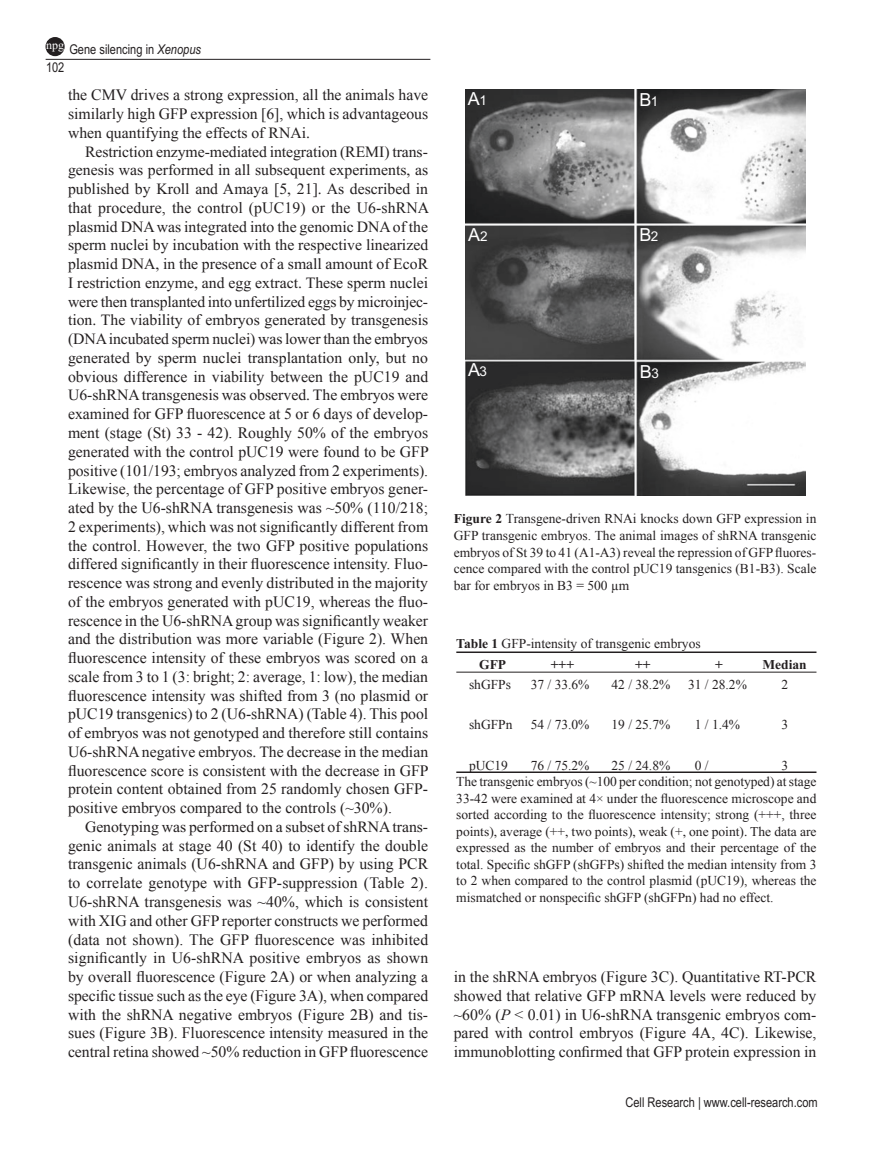
<style>
.page{position:relative;width:893px;height:1170px;background:#fff}
.page>*{position:absolute;margin:0;border:0;box-sizing:border-box;transform-origin:0 0}
.t1{font:18px "Arial";color:#fff}
.t2{font:15.75px/18.8px "Times New Roman PSMT2";color:#231f20;text-align:justify}
.t3{font:15.75px/18.8px "Times New Roman";color:#231f20;text-align:justify}
.t4{font:13.5px/16.5px "Times New Roman PSMT2";color:#231f20;text-align:justify}
.t5{font:13.5px/16.5px "Times New Roman";color:#231f20}
.t6{font:13.5px "Arial Narrow";color:#231f20}
.t7{font:700 13.5px "Times New Roman";color:#231f20}
.t8{font:12px "Times New Roman";color:#fff}
.s1{font-style:italic}
.s2{font-family:"Times New Roman"}
.s3{font-size:13.5px}
.s4{font-family:"Times New Roman";font-weight:700}
.s5{font-family:"Times New Roman";font-style:italic}
</style>
<div class="page">
<hr style="left:46px;top:59px;width:384px;height:1px;background:#231f20">
<div style="left:46px;top:38px;width:18px;height:17px;background:#231f20;border-radius:50%"></div>
<div style="left:46px;top:37px;width:19px;height:19px;border:2px solid #231f20;border-radius:50%"></div>
<hr style="left:456px;top:651px;width:360px;height:2px;background:#231f20">
<hr style="left:456px;top:671px;width:360px;height:1px;background:#231f20">
<hr style="left:456px;top:771px;width:360px;height:2px;background:#231f20">
<img style="left:465px;top:89px;width:340px;height:406px">
<p class="t8" style="left:46px;top:37px;width:19px">npg</p>
<p class="t6" style="left:69px;top:40px;width:133px">Gene silencing in <span class="s1">Xenopus</span></p>
<p class="t6" style="left:46px;top:57px;width:20px">102</p>
<p class="t2" style="left:68px;top:85px;width:362px">the CMV drives a strong expression, all the animals have similarly high GFP expression [6], which is advantageous</p>
<p class="t3" style="left:68px;top:123px;width:244px">when quantifying the effects of RNAi.</p>
<p class="t3" style="left:85px;top:142px;width:345px">Restriction enzyme-mediated integration (REMI) trans-</p>
<p class="t3" style="left:68px;top:160px;width:362px">genesis was performed in all subsequent experiments, as</p>
<p class="t3" style="left:68px;top:179px;width:362px">published by Kroll and Amaya [5, 21]. As described in</p>
<p class="t2" style="left:68px;top:198px;width:363px">that procedure, the control (pUC19) or the U6-shRNA</p>
<p class="t3" style="left:68px;top:217px;width:362px">plasmid DNA was integrated into the genomic DNA of the sperm nuclei by incubation with the respective linearized plasmid DNA, in the presence of a small amount of EcoR I restriction enzyme, and egg extract. These sperm nuclei were then transplanted into unfertilized eggs by microinjec&shy;tion. The viability of embryos generated by transgenesis (DNA incubated sperm nuclei) was lower than the embryos generated by sperm nuclei transplantation only, but no</p>
<p class="t2" style="left:68px;top:367px;width:362px">obvious difference in viability between the pUC19 and</p>
<p class="t3" style="left:68px;top:385px;width:362px">U6-shRNA transgenesis was observed. The embryos were</p>
<p class="t2" style="left:68px;top:404px;width:362px">examined for GFP fluorescence at 5 or 6 days of develop&shy;ment (stage (St) 33 - 42). Roughly 50% of the embryos generated with the control pUC19 were found to be GFP positive (101/193; embryos analyzed from 2 experiments).<br>Likewise, the percentage of GFP positive embryos gener&shy;ated by the U6-shRNA transgenesis was ~50% (110/218; 2 experiments), which was not significantly different from the control. However, the two GFP positive populations differed significantly in their fluorescence intensity. Fluo<span class="s2">-</span></p>
<p class="t3" style="left:68px;top:573px;width:362px">rescence was strong and evenly distributed in the majority</p>
<p class="t2" style="left:68px;top:592px;width:362px">of the embryos generated with pUC19, whereas the fluo&shy;rescence in the U6-shRNA group was significantly weaker and the distribution was more variable (Figure 2). When fluorescence intensity of these embryos was scored on a scale from 3 to 1 (3: bright; 2: average, 1: low), the median fluorescence intensity was shifted from 3 (no plasmid or pUC19 transgenics) to 2 (U6-shRNA) (Table 4). This pool</p>
<p class="t3" style="left:68px;top:723px;width:362px">of embryos was not genotyped and therefore still contains<br>U6-shRNA negative embryos. The decrease in the median</p>
<p class="t2" style="left:68px;top:760px;width:362px">fluorescence score is consistent with the decrease in GFP protein content obtained from 25 randomly chosen GFP&shy;positive embryos compared to the controls (~30%).</p>
<p class="t3" style="left:85px;top:817px;width:345px">Genotyping was performed on a subset of shRNA trans-</p>
<p class="t2" style="left:68px;top:835px;width:362px">genic animals at stage 40 (St 40) to identify the double transgenic animals (U6-shRNA and GFP) by using PCR to correlate genotype with GFP-suppression (Table 2).<br>U6-shRNA transgenesis was ~40%, which is consistent with XIG and other GFP reporter constructs we performed (data not shown). The GFP fluorescence was inhibited significantly in U6-shRNA positive embryos as shown by overall fluorescence (Figure 2A) or when analyzing a specific tissue such as the eye (Figure 3A), when compared with the shRNA negative embryos (Figure 2B) and tis&shy;sues (Figure 3B). Fluorescence intensity measured in the central retina showed ~50% reduction in GFP fluorescence</p>
<p class="t1" style="left:468px;top:87px;width:21px">A<span class="s3">1</span></p>
<p class="t1" style="left:639px;top:87px;width:21px">B<span class="s3">1</span></p>
<p class="t1" style="left:468px;top:223px;width:21px">A<span class="s3">2</span></p>
<p class="t1" style="left:639px;top:223px;width:21px">B<span class="s3">2</span></p>
<p class="t1" style="left:468px;top:357px;width:21px">A<span class="s3">3</span></p>
<p class="t1" style="left:640px;top:359px;width:21px">B<span class="s3">3</span></p>
<p class="t4" style="left:454px;top:510px;width:364px"><span class="s4">Figure 2</span> Transgene-driven RNAi knocks down GFP expression in GFP transgenic embryos. The animal images of shRNA transgenic embryos of St 39 to 41 (A1-A3) reveal the repression of GFP fluores&shy;cence compared with the control pUC19 tansgenics (B1-B3). Scale bar for embryos in B3 = 500 µm</p>
<p class="t4" style="left:456px;top:635px;width:246px"><span class="s4">Table 1</span> GFP-intensity of transgenic embryos</p>
<p class="t7" style="left:479px;top:654px;width:28px">GFP</p>
<p class="t7" style="left:551px;top:654px;width:25px">+++</p>
<p class="t7" style="left:635px;top:654px;width:17px">++</p>
<p class="t7" style="left:715px;top:654px;width:9px">+</p>
<p class="t7" style="left:762px;top:654px;width:46px">Median</p>
<p class="t4" style="left:469px;top:675px;width:44px">shGFPs</p>
<p class="t4" style="left:531px;top:675px;width:60px">37 / 33.6%</p>
<p class="t4" style="left:611px;top:675px;width:60px">42 / 38.2%</p>
<p class="t4" style="left:688px;top:675px;width:60px">31 / 28.2%</p>
<p class="t4" style="left:782px;top:675px;width:8px">2</p>
<p class="t4" style="left:469px;top:716px;width:45px">shGFPn</p>
<p class="t4" style="left:531px;top:716px;width:60px">54 / 73.0%</p>
<p class="t4" style="left:611px;top:716px;width:60px">19 / 25.7%</p>
<p class="t4" style="left:695px;top:716px;width:47px">1 / 1.4%</p>
<p class="t4" style="left:782px;top:716px;width:8px">3</p>
<p class="t4" style="left:469px;top:756px;width:41px">pUC19</p>
<p class="t4" style="left:531px;top:756px;width:60px">76 / 75.2%</p>
<p class="t4" style="left:611px;top:756px;width:60px">25 / 24.8%</p>
<p class="t4" style="left:695px;top:756px;width:15px">0 /</p>
<p class="t4" style="left:456px;top:756px;width:362px;text-align:left;text-indent:325px">3<br>The transgenic embryos (~100 per condition; not genotyped) at stage 33-42 were examined at 4× under the fluorescence microscope and sorted according to the fluorescence intensity; strong (+++, three</p>
<p class="t5" style="left:456px;top:822px;width:362px">points), average (++, two points), weak (+, one point). The data are expressed as the number of embryos and their percentage of the</p>
<p class="t4" style="left:456px;top:855px;width:362px">total. Specific shGFP (shGFPs) shifted the median intensity from 3 to 2 when compared to the control plasmid (pUC19), whereas the mismatched or nonspecific shGFP (shGFPn) had no effect.</p>
<p class="t2" style="left:454px;top:967px;width:364px">in the shRNA embryos (Figure 3C). Quantitative RT-PCR showed that relative GFP mRNA levels were reduced by ~60% (<span class="s5">P</span> &lt; 0.01) in U6-shRNA transgenic embryos com&shy;pared with control embryos (Figure 4A, 4C). Likewise, immunoblotting confirmed that GFP protein expression in</p>
<p class="t6" style="left:625px;top:1092px;width:194px">Cell Research | www.cell-research.com</p>
</div>
